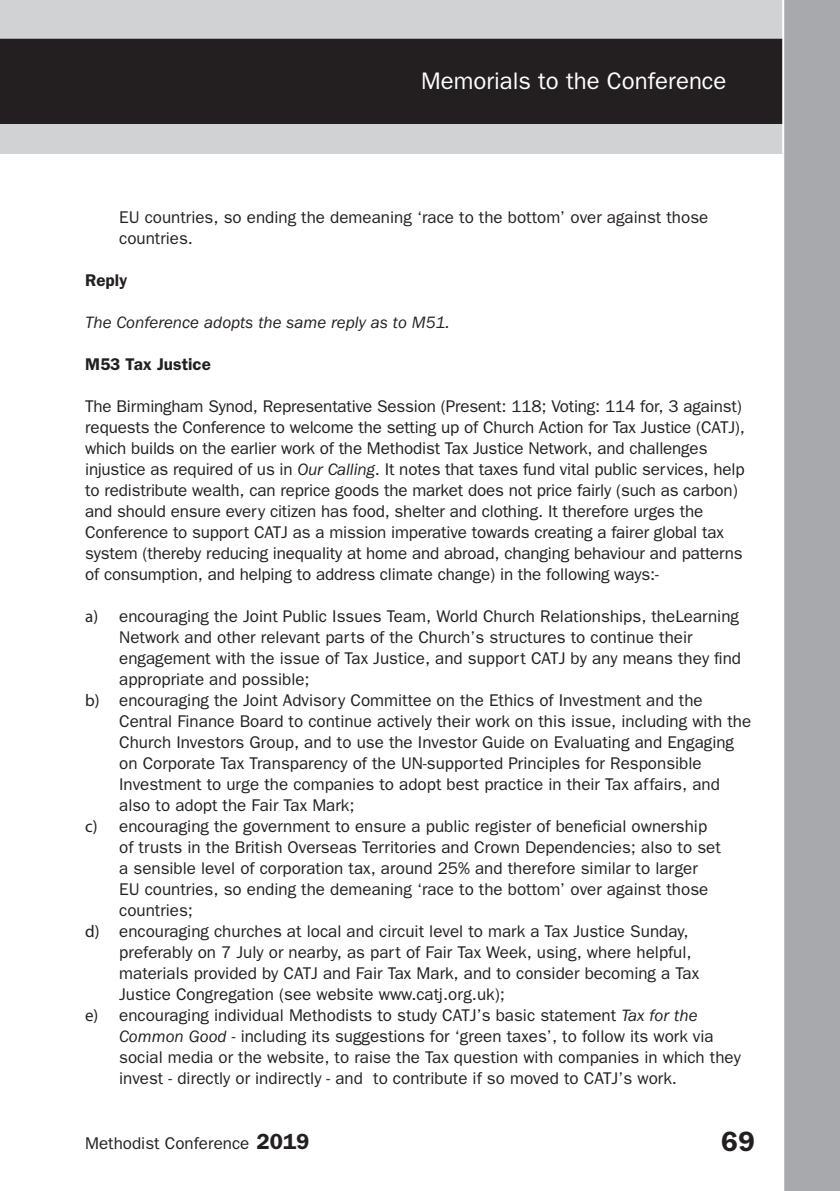
<style>
.page{position:relative;width:840px;height:1191px;background:#fff}
.page>*{position:absolute;margin:0;border:0;box-sizing:border-box;transform-origin:0 0}
.t1{font:600 28px "Franklin Gothic";color:#231f20}
.t2{font:24px "Franklin Gothic";color:#fff}
.t3{font:17px/21px "Franklin Gothic";color:#231f20}
.t4{font:italic 17px "Franklin Gothic";color:#231f20}
.t5{font:600 17px "Franklin Gothic";color:#231f20}
.s1{font-style:italic}
.s2{font-family:"Myriad Pro"}
.s3{font-weight:600;font-size:22px}
</style>
<div class="page">
<div style="left:0;top:0;width:839px;height:154px;background:#d1d2d4"></div>
<div style="left:0;top:39px;width:781px;height:85px;background:#231f20"></div>
<div style="left:781px;top:0;width:58px;height:1191px;background:#a8a9ad"></div>
<h2 class="t2" style="left:421px;top:67px;width:307px">Memorials to the Conference</h2>
<p class="t3" style="left:119px;top:206px;width:590px">EU countries, so ending the demeaning ‘race to the bottom’ over against those countries.</p>
<p class="t5" style="left:85px;top:270px;width:44px">Reply</p>
<p class="t4" style="left:85px;top:312px;width:366px">The Conference adopts the same reply as to M51.</p>
<p class="t5" style="left:85px;top:354px;width:127px">M53 Tax Justice</p>
<p class="t3" style="left:85px;top:395px;width:661px">The Birmingham Synod, Representative Session (Present: 118; Voting: 114 for, 3 against) requests the Conference to welcome the setting up of Church Action for Tax Justice (CATJ), which builds on the earlier work of the Methodist Tax Justice Network, and challenges injustice as required of us in <span class="s1">Our Calling</span>. It notes that taxes fund vital public services, help to redistribute wealth, can reprice goods the market does not price fairly (such as carbon) and should ensure every citizen has food, shelter and clothing. It therefore urges the Conference to support CATJ as a mission imperative towards creating a fairer global tax system (thereby reducing inequality at home and abroad, changing behaviour and patterns of consumption, and helping to address climate change) in the following ways:-</p>
<p class="t3" style="left:119px;top:605px;width:623px;text-indent:-34px"><span class="s2">a)</span> encouraging the Joint Public Issues Team, World Church Relationships, theLearning Network and other relevant parts of the Church’s structures to continue their engagement with the issue of Tax Justice, and support CATJ by any means they find appropriate and possible;</p>
<p class="t3" style="left:119px;top:689px;width:633px;text-indent:-34px"><span class="s2">b)</span> encouraging the Joint Advisory Committee on the Ethics of Investment and the Central Finance Board to continue actively their work on this issue, including with the Church Investors Group, and to use the Investor Guide on Evaluating and Engaging on Corporate Tax Transparency of the UN-supported Principles for Responsible Investment to urge the companies to adopt best practice in their Tax affairs, and also to adopt the Fair Tax Mark;</p>
<p class="t3" style="left:119px;top:815px;width:602px;text-indent:-34px"><span class="s2">c)</span> encouraging the government to ensure a public register of beneficial ownership of trusts in the British Overseas Territories and Crown Dependencies; also to set a sensible level of corporation tax, around 25% and therefore similar to larger EU countries, so ending the demeaning ‘race to the bottom’ over against those countries;</p>
<p class="t3" style="left:119px;top:920px;width:581px;text-indent:-34px"><span class="s2">d)</span> encouraging churches at local and circuit level to mark a Tax Justice Sunday, preferably on 7 July or nearby, as part of Fair Tax Week, using, where helpful, materials provided by CATJ and Fair Tax Mark, and to consider becoming a Tax Justice Congregation (see website www.catj.org.uk);</p>
<p class="t3" style="left:119px;top:1004px;width:623px;text-indent:-34px"><span class="s2">e)</span> encouraging individual Methodists to study CATJ’s basic statement <span class="s1">Tax for the Common Good</span> - including its suggestions for ‘green taxes’, to follow its work via social media or the website, to raise the Tax question with companies in which they invest - directly or indirectly - and to contribute if so moved to CATJ’s work.</p>
<p class="t3" style="left:85px;top:1132px;width:226px">Methodist Conference <span class="s3">2019</span></p>
<h1 class="t1" style="left:720px;top:1125px;width:35px">69</h1>
</div>
